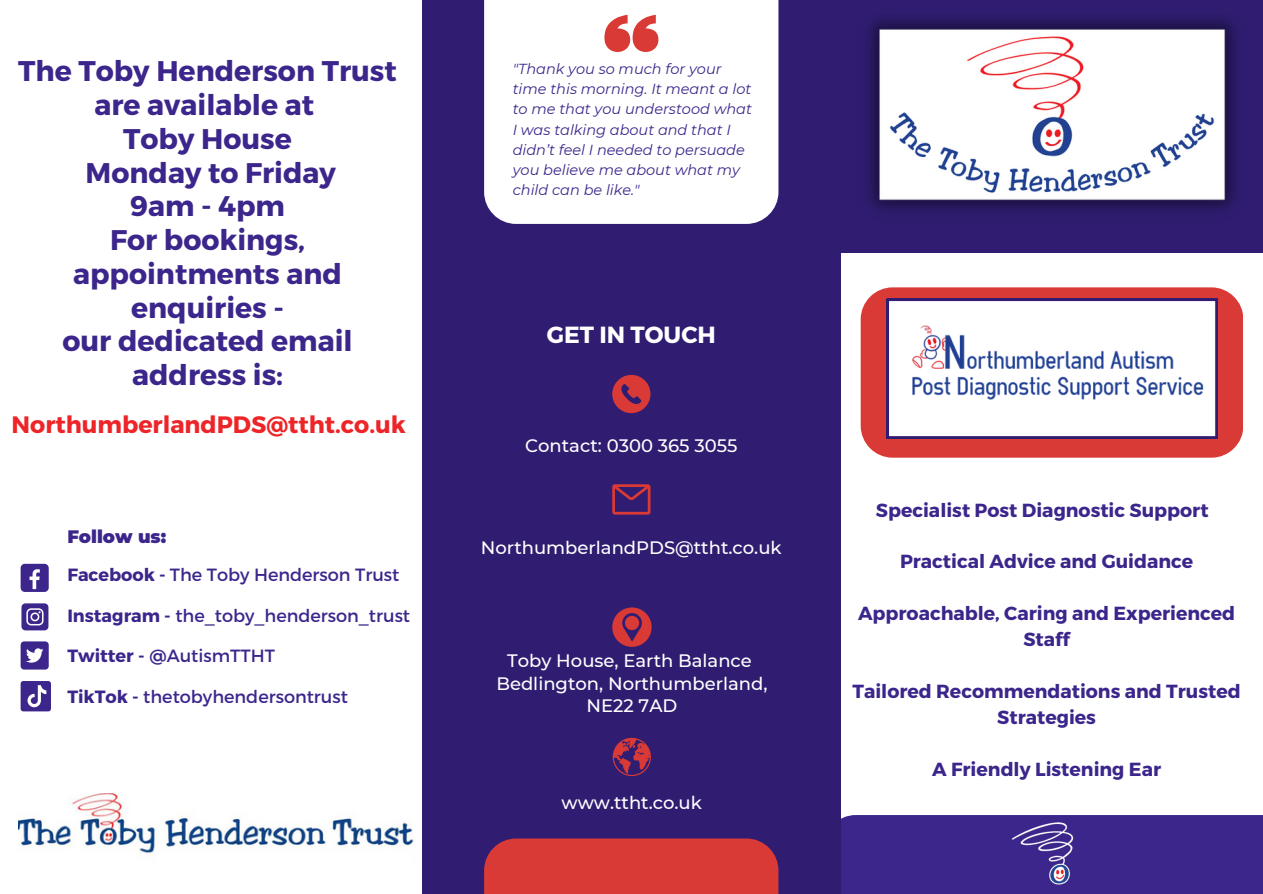
<style>
.page{position:relative;width:1263px;height:894px;background:#fff}
.page>*{position:absolute;margin:0;border:0;box-sizing:border-box;transform-origin:0 0}
.t1{font:700 28.35px/33.8px "Montserrat";color:#3c268c;text-align:center}
.t2{font:700 23.7px "Montserrat";color:#ed2428}
.t3{font:700 23.4px "Montserrat";color:#fff}
.t4{font:700 18.9px/25.8px "Montserrat";color:#3c268c;text-align:center}
.t5{font:500 18px "Montserrat";color:#fff}
.t6{font:900 18px "Montserrat";color:#3c268c}
.t7{font:17.7px "Montserrat";color:#3c268c}
.t8{font:italic 14.55px/20.2px "Montserrat";color:#3c268c}
.s1{font-weight:700}
</style>
<div class="page">
<div style="left:824px;top:814px;width:439px;height:79px;background:#3c268c"></div>
<div style="left:422px;top:0;width:419px;height:893px;background:#301d72"></div>
<div style="left:484px;top:0;width:294px;height:224px;background:#fff"></div>
<div style="left:484px;top:838px;width:294px;height:55px;background:#da3a35"></div>
<svg style="left:612px;top:375px;width:38px;height:38px"></svg>
<svg style="left:612px;top:607px;width:40px;height:39px"></svg>
<svg style="left:613px;top:737px;width:38px;height:38px"></svg>
<svg style="left:604px;top:15px;width:54px;height:37px"></svg>
<svg style="left:612px;top:484px;width:38px;height:30px"></svg>
<div style="left:841px;top:0;width:422px;height:252px;background:#301d72"></div>
<img style="left:868px;top:18px;width:368px;height:193px">
<img style="left:18px;top:793px;width:396px;height:62px">
<img style="left:1007px;top:814px;width:82px;height:71px">
<div style="left:21px;top:641px;width:28px;height:28px;background:#3c268c;border-radius:4px"></div>
<svg style="left:26px;top:648px;width:17px;height:14px"></svg>
<svg style="left:21px;top:681px;width:30px;height:30px"></svg>
<div style="left:21px;top:563px;width:28px;height:28px;background:#3c268c;border-radius:4px"></div>
<svg style="left:30px;top:569px;width:10px;height:20px"></svg>
<svg style="left:21px;top:603px;width:27px;height:27px"></svg>
<div style="left:861px;top:287px;width:382px;height:170px;background:#da3a35;border-radius:32px"></div>
<svg style="left:887px;top:299px;width:330px;height:139px;background:#e8e6ef"></svg>
<img style="left:895px;top:317px;width:314px;height:93px">
<p class="t1" style="left:18px;top:53px;width:380px">The Toby Henderson Trust are available at</p>
<p class="t1" style="left:123px;top:120px;width:170px">Toby House</p>
<p class="t1" style="left:86px;top:154px;width:252px">Monday to Friday</p>
<p class="t1" style="left:130px;top:188px;width:156px">9am - 4pm</p>
<p class="t1" style="left:73px;top:221px;width:270px">For bookings, appointments and enquiries -</p>
<p class="t1" style="left:62px;top:323px;width:292px">our dedicated email address is:</p>
<p class="t2" style="left:12px;top:408px;width:396px">NorthumberlandPDS@ttht.co.uk</p>
<p class="t6" style="left:67px;top:525px;width:100px">Follow us:</p>
<p class="t7" style="left:67px;top:563px;width:334px"><span class="s1">Facebook -</span> The Toby Henderson Trust</p>
<p class="t7" style="left:67px;top:603px;width:344px"><span class="s1">Instagram -</span> the_toby_henderson_trust</p>
<p class="t7" style="left:67px;top:644px;width:209px"><span class="s1">Twitter -</span> @AutismTTHT</p>
<p class="t7" style="left:67px;top:684px;width:282px"><span class="s1">TikTok -</span> thetobyhendersontrust</p>
<p class="t8" style="left:513px;top:58px;width:241px">"Thank you so much for your time this morning. It meant a lot to me that you understood what<br>I was talking about and that I didn’t feel I needed to persuade you believe me about what my child can be like."</p>
<p class="t3" style="left:547px;top:320px;width:171px">GET IN TOUCH</p>
<p class="t5" style="left:525px;top:434px;width:214px">Contact: 0300 365 3055</p>
<p class="t5" style="left:481px;top:536px;width:302px">NorthumberlandPDS@ttht.co.uk</p>
<p class="t5" style="left:507px;top:649px;width:246px">Toby House, Earth Balance</p>
<p class="t5" style="left:496px;top:672px;width:273px">Bedlington, Northumberland,</p>
<p class="t5" style="left:586px;top:694px;width:92px">NE22 7AD</p>
<p class="t5" style="left:561px;top:791px;width:142px">www.ttht.co.uk</p>
<p class="t4" style="left:876px;top:496px;width:334px">Specialist Post Diagnostic Support</p>
<p class="t4" style="left:900px;top:547px;width:295px">Practical Advice and Guidance</p>
<p class="t4" style="left:858px;top:599px;width:379px">Approachable, Caring and Experienced<br>Staff</p>
<p class="t4" style="left:852px;top:677px;width:390px">Tailored Recommendations and Trusted<br>Strategies</p>
<p class="t4" style="left:932px;top:754px;width:230px">A Friendly Listening Ear</p>
</div>
